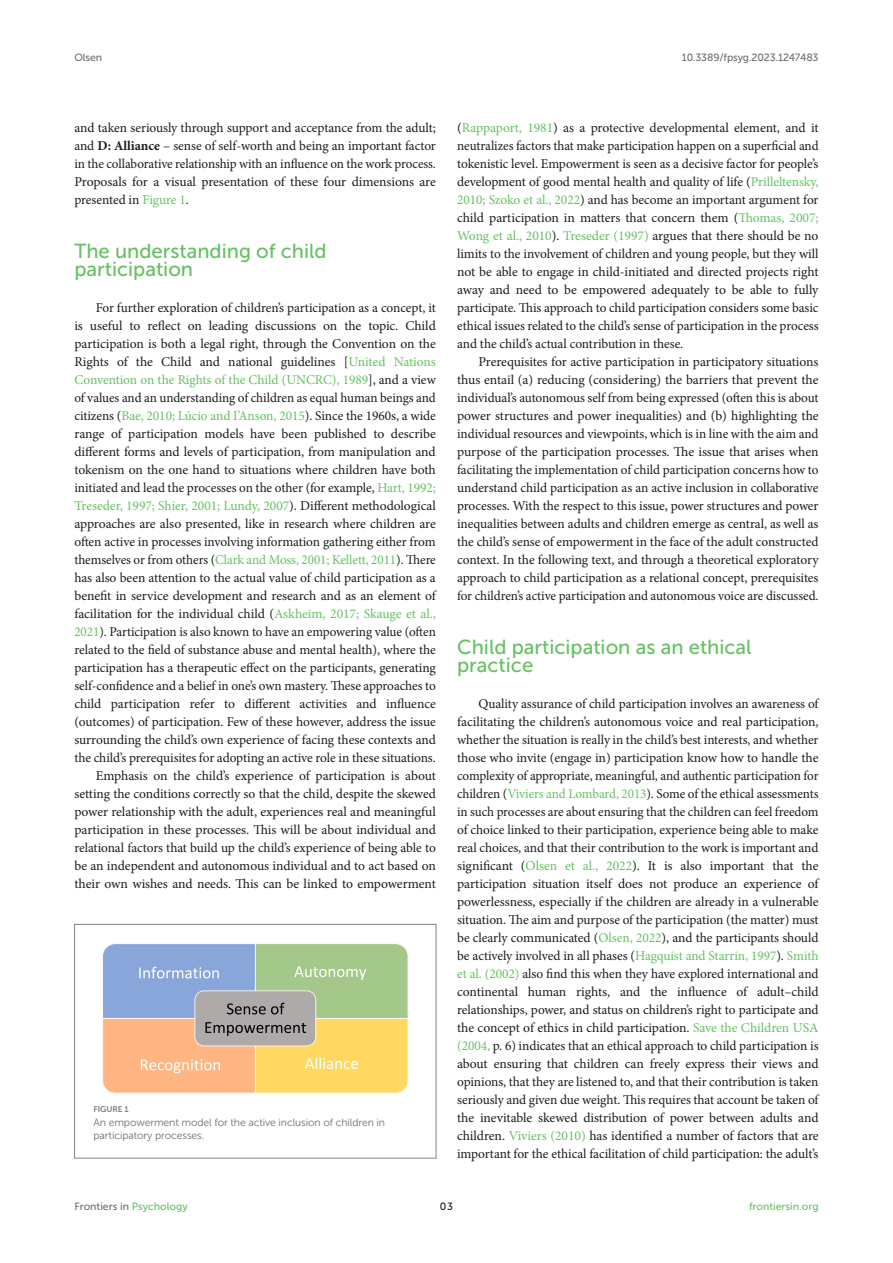
<style>
.page{position:relative;width:893px;height:1263px;background:#fff}
.page>*{position:absolute;margin:0;border:0;box-sizing:border-box;transform-origin:0 0}
.HEAD_1{font:20.25px/18px "Museo Sans 500";color:#65c161}
.TEXT_FLUSH{font:13.5px/18px "Minion Pro";letter-spacing:-.005em;color:#1b1c1b;text-align:justify}
.TEXT{font:13.5px/18px "Minion Pro";letter-spacing:-.005em;color:#1b1c1b;text-align:justify}
.FIG_LEG{font:10.5px/13.5px "Museo Sans 300";letter-spacing:-.01em;color:#706f70}
.t1{font:10.5px "Museo Sans 500";letter-spacing:-.015em;color:#706f70}
.t2{font:10.5px "Museo Sans 500";color:#65c161}
.t3{font:10.5px "Museo Sans 500";color:#1b1c1b}
.FIG_HD{font:8.25px "Museo Sans 700";letter-spacing:-.01em;color:#7e7f7f}
.s1{font-weight:700}
.s2{color:#65c161}
</style>
<div class="page">
<svg style="left:102px;top:943px;width:306px;height:150px"></svg>
<div style="left:74px;top:924px;width:362px;height:234px;border:1px solid #808285"></div>
<p class="t1" style="left:74px;top:51px;width:29px">Olsen</p>
<p class="t1" style="left:682px;top:51px;width:138px">10.3389/fpsyg.2023.1247483</p>
<p class="TEXT_FLUSH" style="left:74px;top:119px;width:363px">and taken seriously through support and acceptance from the adult; and <span class="s1">D: Alliance</span> – sense of self-worth and being an important factor in the collaborative relationship with an influence on the work process.<br>Proposals for a visual presentation of these four dimensions are presented in <span class="s2">Figure 1</span>.</p>
<p class="HEAD_1" style="left:74px;top:242px;width:254px">The understanding of child participation</p>
<p class="TEXT_FLUSH" style="left:74px;top:299px;width:363px;text-indent:21px">For further exploration of children’s participation as a concept, it is useful to reflect on leading discussions on the topic. Child participation is both a legal right, through the Convention on the Rights of the Child and national guidelines [<span class="s2">United Nations Convention on the Rights of the Child (UNCRC), 1989</span>], and a view of values and an understanding of children as equal human beings and citizens (<span class="s2">Bae, 2010; Lúcio and I’Anson, 2015</span>). Since the 1960s, a wide range of participation models have been published to describe different forms and levels of participation, from manipulation and tokenism on the one hand to situations where children have both initiated and lead the processes on the other (for example, <span class="s2">Hart, 1992; Treseder, 1997; Shier, 2001; Lundy, 2007</span>). Different methodological approaches are also presented, like in research where children are often active in processes involving information gathering either from themselves or from others (<span class="s2">Clark and Moss, 2001; Kellett, 2011</span>). There has also been attention to the actual value of child participation as a benefit in service development and research and as an element of facilitation for the individual child (<span class="s2">Askheim, 2017; Skauge et al., 2021</span>). Participation is also known to have an empowering value (often related to the field of substance abuse and mental health), where the participation has a therapeutic effect on the participants, generating self-confidence and a belief in one’s own mastery. These approaches to child participation refer to different activities and influence (outcomes) of participation. Few of these however, address the issue surrounding the child’s own experience of facing these contexts and the child’s prerequisites for adopting an active role in these situations.</p>
<p class="TEXT" style="left:74px;top:767px;width:363px;text-indent:21px">Emphasis on the child’s experience of participation is about setting the conditions correctly so that the child, despite the skewed power relationship with the adult, experiences real and meaningful participation in these processes. This will be about individual and relational factors that build up the child’s experience of being able to be an independent and autonomous individual and to act based on their own wishes and needs. This can be linked to empowerment</p>
<p class="FIG_HD" style="left:94px;top:1105px;width:37px">FIGURE 1</p>
<p class="FIG_LEG" style="left:94px;top:1115px;width:293px">An empowerment model for the active inclusion of children in participatory processes.</p>
<p class="TEXT" style="left:457px;top:119px;width:363px">(<span class="s2">Rappaport, 1981</span>) as a protective developmental element, and it neutralizes factors that make participation happen on a superficial and tokenistic level. Empowerment is seen as a decisive factor for people’s development of good mental health and quality of life (<span class="s2">Prilleltensky, 2010; Szoko et al., 2022</span>) and has become an important argument for child participation in matters that concern them (<span class="s2">Thomas, 2007; Wong et al., 2010</span>). <span class="s2">Treseder (1997)</span> argues that there should be no limits to the involvement of children and young people, but they will not be able to engage in child-initiated and directed projects right away and need to be empowered adequately to be able to fully participate. This approach to child participation considers some basic ethical issues related to the child’s sense of participation in the process and the child’s actual contribution in these.</p>
<p class="TEXT" style="left:457px;top:353px;width:363px;text-indent:21px">Prerequisites for active participation in participatory situations thus entail (a) reducing (considering) the barriers that prevent the individual’s autonomous self from being expressed (often this is about power structures and power inequalities) and (b) highlighting the individual resources and viewpoints, which is in line with the aim and purpose of the participation processes. The issue that arises when facilitating the implementation of child participation concerns how to understand child participation as an active inclusion in collaborative processes. With the respect to this issue, power structures and power inequalities between adults and children emerge as central, as well as the child’s sense of empowerment in the face of the adult constructed context. In the following text, and through a theoretical exploratory approach to child participation as a relational concept, prerequisites for children’s active participation and autonomous voice are discussed.</p>
<p class="HEAD_1" style="left:457px;top:638px;width:296px">Child participation as an ethical practice</p>
<p class="TEXT_FLUSH" style="left:457px;top:695px;width:363px;text-indent:21px">Quality assurance of child participation involves an awareness of facilitating the children’s autonomous voice and real participation, whether the situation is really in the child’s best interests, and whether those who invite (engage in) participation know how to handle the complexity of appropriate, meaningful, and authentic participation for children (<span class="s2">Viviers and Lombard, 2013</span>). Some of the ethical assessments in such processes are about ensuring that the children can feel freedom of choice linked to their participation, experience being able to make real choices, and that their contribution to the work is important and significant (<span class="s2">Olsen et al., 2022</span>). It is also important that the participation situation itself does not produce an experience of powerlessness, especially if the children are already in a vulnerable situation. The aim and purpose of the participation (the matter) must be clearly communicated (<span class="s2">Olsen, 2022</span>), and the participants should be actively involved in all phases (<span class="s2">Hagquist and Starrin, 1997</span>). <span class="s2">Smith et al. (2002)</span> also find this when they have explored international and continental human rights, and the influence of adult–child relationships, power, and status on children’s right to participate and the concept of ethics in child participation. <span class="s2">Save the Children USA (2004,</span> p. 6) indicates that an ethical approach to child participation is about ensuring that children can freely express their views and opinions, that they are listened to, and that their contribution is taken seriously and given due weight. This requires that account be taken of the inevitable skewed distribution of power between adults and children. <span class="s2">Viviers (2010)</span> has identified a number of factors that are important for the ethical facilitation of child participation: the adult’s</p>
<p class="t1" style="left:74px;top:1200px;width:115px">Frontiers in <span class="s2">Psychology</span></p>
<p class="t3" style="left:440px;top:1200px;width:15px">03</p>
<p class="t2" style="left:749px;top:1200px;width:71px">frontiersin.org</p>
</div>
